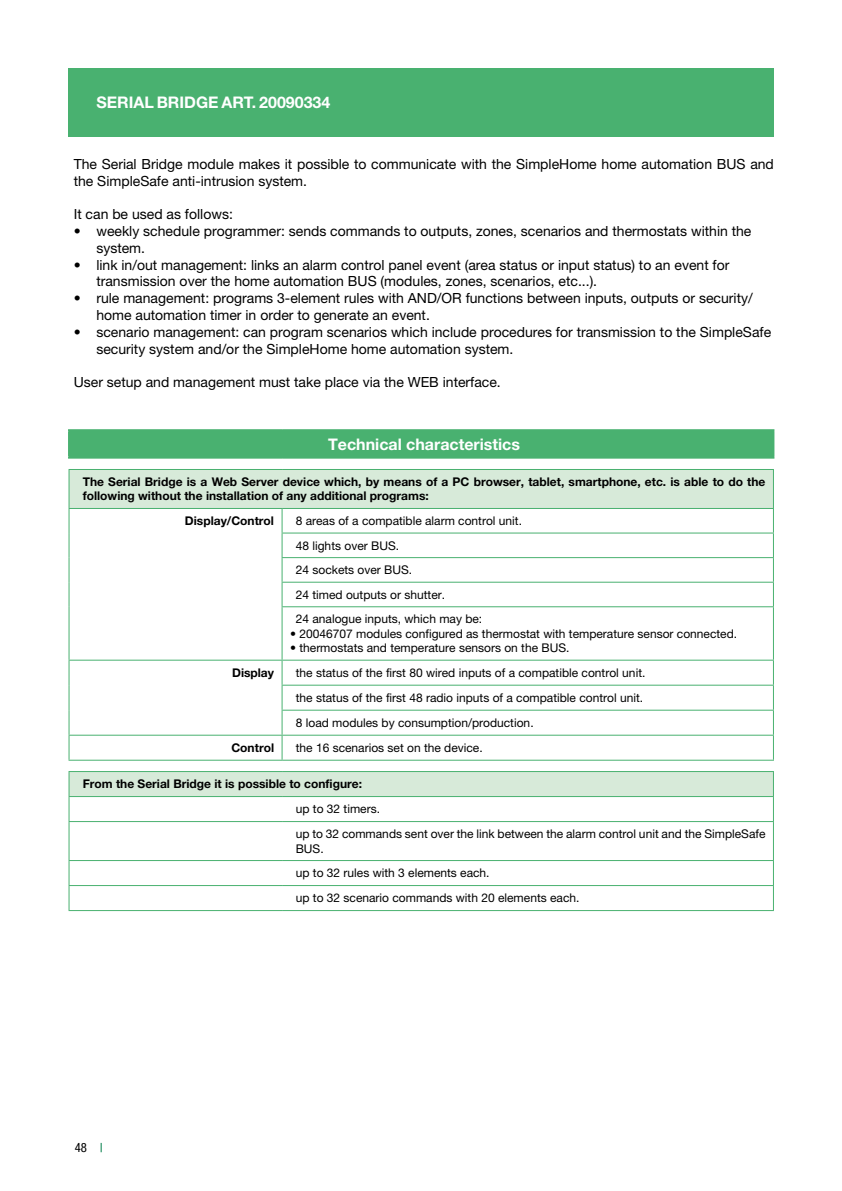
<style>
.page{position:relative;width:842px;height:1191px;background:#fff}
.page>*{position:absolute;margin:0;border:0;box-sizing:border-box;transform-origin:0 0}
.t1{font:700 16px "Helvetica Neue LTW1 G";color:#fff}
.t2{font:14px/16.8px "Helvetica Neue LTW1 G";color:#000}
.t3{font:condensed 12.8px "Helvetica Neue LTW1 G";color:#000}
.t4{font:12px/24.6px "Helvetica Neue LTW1 G";color:#000}
.t5{font:700 12px/14.4px "Helvetica Neue LTW1 G";color:#000}
</style>
<div class="page">
<div style="left:68px;top:68px;width:706px;height:68px;background:#49b170"></div>
<div style="left:69px;top:430px;width:704px;height:27px;background:#49b170"></div>
<svg style="left:69px;top:470px;width:704px;height:326px"></svg>
<hr style="left:772px;top:431px;width:2px;height:25px;background:#49b170">
<hr style="left:68px;top:429px;width:214px;height:2px;background:#49b170">
<hr style="left:68px;top:431px;width:2px;height:25px;background:#49b170">
<hr style="left:282px;top:429px;width:492px;height:2px;background:#49b170">
<hr style="left:68px;top:456px;width:214px;height:2px;background:#49b170">
<hr style="left:282px;top:456px;width:492px;height:2px;background:#49b170">
<hr style="left:282px;top:532px;width:492px;height:1px;background:#49b170">
<hr style="left:282px;top:557px;width:492px;height:1px;background:#49b170">
<svg style="left:69px;top:509px;width:1px;height:98px"></svg>
<hr style="left:282px;top:581px;width:492px;height:1px;background:#49b170">
<svg style="left:282px;top:509px;width:1px;height:97px"></svg>
<svg style="left:773px;top:509px;width:1px;height:97px"></svg>
<hr style="left:69px;top:607px;width:1px;height:52px;background:#49b170">
<hr style="left:282px;top:606px;width:492px;height:1px;background:#49b170">
<hr style="left:282px;top:607px;width:1px;height:52px;background:#49b170">
<hr style="left:773px;top:607px;width:1px;height:52px;background:#49b170">
<hr style="left:69px;top:659px;width:213px;height:1px;background:#49b170">
<hr style="left:282px;top:659px;width:492px;height:1px;background:#49b170">
<hr style="left:282px;top:684px;width:492px;height:1px;background:#49b170">
<hr style="left:282px;top:709px;width:492px;height:1px;background:#49b170">
<hr style="left:69px;top:734px;width:213px;height:1px;background:#49b170">
<svg style="left:69px;top:660px;width:1px;height:99px"></svg>
<hr style="left:282px;top:734px;width:492px;height:1px;background:#49b170">
<svg style="left:282px;top:660px;width:1px;height:99px"></svg>
<svg style="left:773px;top:660px;width:1px;height:99px"></svg>
<hr style="left:69px;top:771px;width:213px;height:1px;background:#49b170">
<hr style="left:282px;top:771px;width:492px;height:1px;background:#49b170">
<hr style="left:69px;top:796px;width:213px;height:1px;background:#49b170">
<svg style="left:69px;top:772px;width:1px;height:49px"></svg>
<hr style="left:282px;top:796px;width:492px;height:1px;background:#49b170">
<svg style="left:773px;top:772px;width:1px;height:49px"></svg>
<hr style="left:69px;top:821px;width:213px;height:1px;background:#49b170">
<hr style="left:69px;top:822px;width:1px;height:38px;background:#49b170">
<hr style="left:282px;top:821px;width:492px;height:1px;background:#49b170">
<hr style="left:773px;top:822px;width:1px;height:38px;background:#49b170">
<hr style="left:69px;top:860px;width:213px;height:1px;background:#49b170">
<hr style="left:282px;top:860px;width:492px;height:1px;background:#49b170">
<hr style="left:69px;top:885px;width:213px;height:1px;background:#49b170">
<svg style="left:69px;top:861px;width:1px;height:49px"></svg>
<hr style="left:282px;top:885px;width:492px;height:1px;background:#49b170">
<svg style="left:773px;top:861px;width:1px;height:49px"></svg>
<hr style="left:69px;top:910px;width:213px;height:1px;background:#49b170">
<hr style="left:282px;top:910px;width:492px;height:1px;background:#49b170">
<hr style="left:773px;top:470px;width:1px;height:38px;background:#49b170">
<hr style="left:69px;top:469px;width:213px;height:1px;background:#49b170">
<hr style="left:69px;top:470px;width:1px;height:38px;background:#49b170">
<hr style="left:282px;top:469px;width:492px;height:1px;background:#49b170">
<hr style="left:69px;top:508px;width:213px;height:1px;background:#49b170">
<hr style="left:282px;top:508px;width:492px;height:1px;background:#49b170">
<hr style="left:69px;top:759px;width:213px;height:1px;background:#49b170">
<hr style="left:282px;top:759px;width:492px;height:1px;background:#49b170">
<p class="t1" style="left:96px;top:92px;width:235px">SERIAL BRIDGE ART. 20090334</p>
<p class="t2" style="left:74px;top:155px;width:702px">The Serial Bridge module makes it possible to communicate with the SimpleHome home automation BUS and the SimpleSafe anti-intrusion system.</p>
<p class="t2" style="left:74px;top:206px;width:161px">It can be used as follows:</p>
<p class="t2" style="left:96px;top:222px;width:657px;text-indent:-23px">• weekly schedule programmer: sends commands to outputs, zones, scenarios and thermostats within the system.</p>
<p class="t2" style="left:96px;top:256px;width:635px;text-indent:-23px">• link in/out management: links an alarm control panel event (area status or input status) to an event for transmission over the home automation BUS (modules, zones, scenarios, etc...).</p>
<p class="t2" style="left:96px;top:290px;width:658px;text-indent:-23px">• rule management: programs 3-element rules with AND/OR functions between inputs, outputs or security/ home automation timer in order to generate an event.</p>
<p class="t2" style="left:96px;top:323px;width:676px;text-indent:-23px">• scenario management: can program scenarios which include procedures for transmission to the SimpleSafe security system and/or the SimpleHome home automation system.</p>
<p class="t2" style="left:74px;top:374px;width:429px">User setup and management must take place via the WEB interface.</p>
<p class="t1" style="left:328px;top:434px;width:193px">Technical characteristics</p>
<p class="t5" style="left:83px;top:474px;width:684px">The Serial Bridge is a Web Server device which, by means of a PC browser, tablet, smartphone, etc. is able to do the following without the installation of any additional programs:</p>
<p class="t5" style="left:185px;top:513px;width:91px">Display/Control</p>
<p class="t4" style="left:296px;top:508px;width:228px">8 areas of a compatible alarm control unit.<br>48 lights over BUS.<br>24 sockets over BUS.<br>24 timed outputs or shutter.<br>24 analogue inputs, which may be:</p>
<p class="t4" style="left:290px;top:621px;width:449px">• 20046707 modules configured as thermostat with temperature sensor connected.</p>
<p class="t4" style="left:290px;top:635px;width:281px">• thermostats and temperature sensors on the BUS.</p>
<p class="t5" style="left:232px;top:665px;width:43px">Display</p>
<p class="t4" style="left:296px;top:660px;width:351px">the status of the first 80 wired inputs of a compatible control unit. the status of the first 48 radio inputs of a compatible control unit.<br>8 load modules by consumption/production.</p>
<p class="t5" style="left:231px;top:740px;width:44px">Control</p>
<p class="t4" style="left:296px;top:735px;width:188px">the 16 scenarios set on the device.</p>
<p class="t5" style="left:83px;top:776px;width:281px">From the Serial Bridge it is possible to configure:</p>
<p class="t4" style="left:296px;top:796px;width:471px">up to 32 timers.<br>up to 32 commands sent over the link between the alarm control unit and the SimpleSafe</p>
<p class="t4" style="left:296px;top:835px;width:285px">BUS.<br>up to 32 rules with 3 elements each.<br>up to 32 scenario commands with 20 elements each.</p>
<p class="t3" style="left:75px;top:1140px;width:14px">48</p>
</div>
